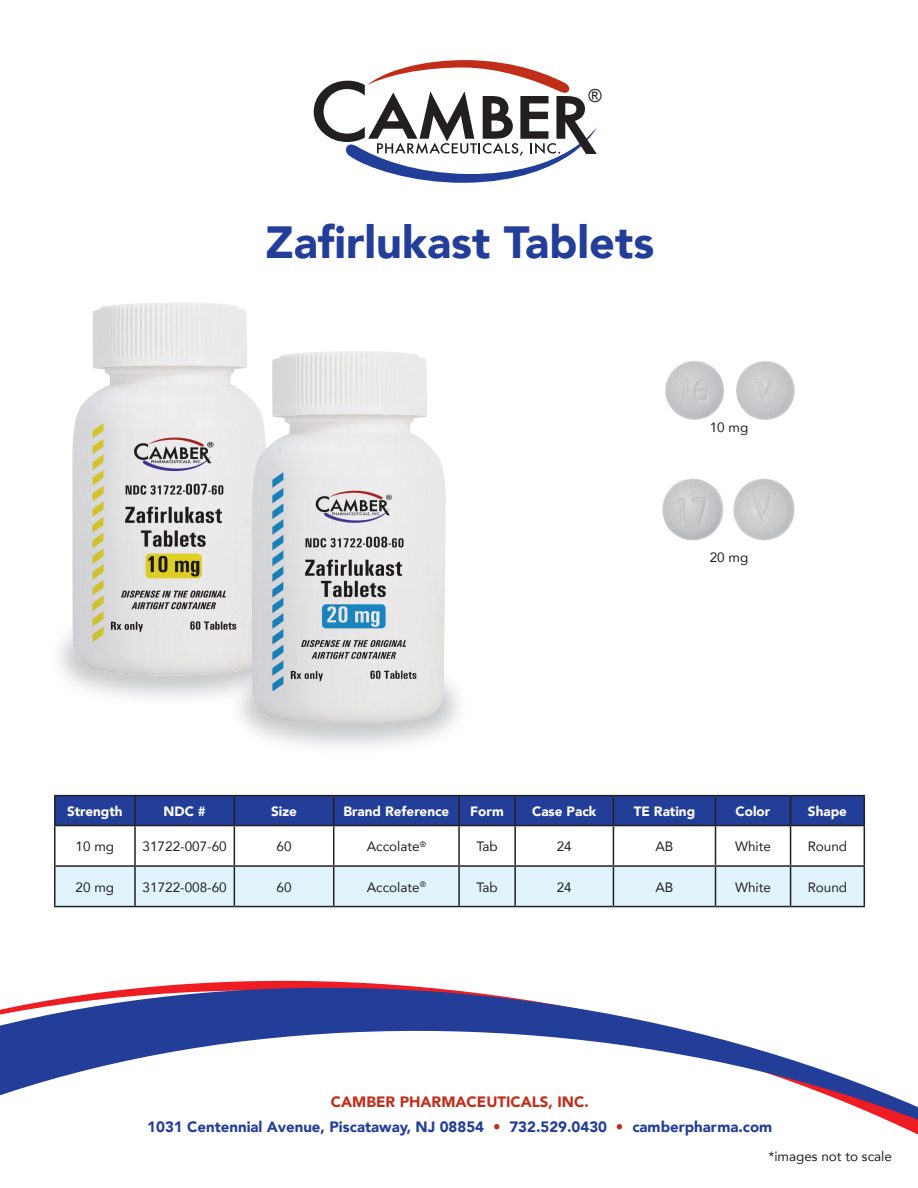
<style>
.page{position:relative;width:918px;height:1188px;background:#fff}
.page>*{position:absolute;margin:0;border:0;box-sizing:border-box;transform-origin:0 0}
.t1{font:900 45px "Avenir";color:#233e98}
.t2{font:18px "Arial";color:#231f20}
.t3{font:900 15px/25.5px "Avenir";color:#233e98;text-align:center}
.t4{font:13.5px "Avenir";color:#231f20}
.t5{font:900 13.5px "Avenir";color:#fff}
.s1{color:#c02d19}
</style>
<div class="page">
<img style="left:665px;top:361px;width:130px;height:59px">
<img style="left:662px;top:478px;width:133px;height:63px">
<img style="left:72px;top:303px;width:179px;height:373px">
<img style="left:229px;top:672px;width:22px;height:35px">
<img style="left:229px;top:655px;width:22px;height:17px">
<img style="left:251px;top:351px;width:195px;height:374px">
<svg style="left:0;top:980px;width:918px;height:155px"></svg>
<svg style="left:314px;top:60px;width:283px;height:123px"></svg>
<div style="left:56px;top:866px;width:808px;height:41px;background:#e1f4fc"></div>
<hr style="left:54px;top:825px;width:81px;height:1px;background:#231f20">
<hr style="left:54px;top:826px;width:2px;height:39px;background:#231f20">
<hr style="left:134px;top:826px;width:2px;height:39px;background:#231f20">
<hr style="left:234px;top:826px;width:1px;height:39px;background:#231f20">
<hr style="left:333px;top:826px;width:1px;height:39px;background:#231f20">
<hr style="left:458px;top:826px;width:2px;height:39px;background:#231f20">
<hr style="left:514px;top:826px;width:2px;height:39px;background:#231f20">
<hr style="left:613px;top:826px;width:1px;height:39px;background:#231f20">
<hr style="left:715px;top:826px;width:1px;height:39px;background:#231f20">
<hr style="left:790px;top:826px;width:1px;height:39px;background:#231f20">
<hr style="left:864px;top:826px;width:1px;height:39px;background:#231f20">
<hr style="left:54px;top:865px;width:81px;height:2px;background:#231f20">
<hr style="left:54px;top:867px;width:2px;height:39px;background:#231f20">
<hr style="left:135px;top:865px;width:99px;height:2px;background:#231f20">
<hr style="left:134px;top:867px;width:2px;height:39px;background:#231f20">
<hr style="left:234px;top:865px;width:100px;height:2px;background:#231f20">
<hr style="left:234px;top:867px;width:1px;height:39px;background:#231f20">
<hr style="left:334px;top:865px;width:125px;height:2px;background:#231f20">
<hr style="left:333px;top:867px;width:1px;height:39px;background:#231f20">
<hr style="left:459px;top:865px;width:56px;height:2px;background:#231f20">
<hr style="left:458px;top:867px;width:2px;height:39px;background:#231f20">
<hr style="left:515px;top:865px;width:98px;height:2px;background:#231f20">
<hr style="left:514px;top:867px;width:2px;height:39px;background:#231f20">
<hr style="left:613px;top:865px;width:102px;height:2px;background:#231f20">
<hr style="left:613px;top:867px;width:1px;height:39px;background:#231f20">
<hr style="left:716px;top:865px;width:75px;height:2px;background:#231f20">
<hr style="left:715px;top:867px;width:1px;height:39px;background:#231f20">
<hr style="left:791px;top:865px;width:74px;height:2px;background:#231f20">
<hr style="left:790px;top:867px;width:1px;height:39px;background:#231f20">
<hr style="left:864px;top:867px;width:1px;height:39px;background:#231f20">
<hr style="left:54px;top:906px;width:81px;height:1px;background:#231f20">
<hr style="left:135px;top:906px;width:99px;height:1px;background:#231f20">
<hr style="left:234px;top:906px;width:100px;height:1px;background:#231f20">
<hr style="left:334px;top:906px;width:125px;height:1px;background:#231f20">
<hr style="left:459px;top:906px;width:56px;height:1px;background:#231f20">
<hr style="left:515px;top:906px;width:98px;height:1px;background:#231f20">
<hr style="left:613px;top:906px;width:102px;height:1px;background:#231f20">
<hr style="left:716px;top:906px;width:75px;height:1px;background:#231f20">
<hr style="left:791px;top:906px;width:74px;height:1px;background:#231f20">
<hr style="left:54px;top:795px;width:81px;height:1px;background:#231f20">
<hr style="left:54px;top:796px;width:2px;height:29px;background:#231f20">
<hr style="left:135px;top:795px;width:99px;height:1px;background:#231f20">
<hr style="left:234px;top:795px;width:100px;height:1px;background:#231f20">
<hr style="left:334px;top:795px;width:125px;height:1px;background:#231f20">
<hr style="left:459px;top:795px;width:56px;height:1px;background:#231f20">
<hr style="left:515px;top:795px;width:98px;height:1px;background:#231f20">
<hr style="left:613px;top:795px;width:102px;height:1px;background:#231f20">
<hr style="left:716px;top:795px;width:75px;height:1px;background:#231f20">
<hr style="left:791px;top:795px;width:74px;height:1px;background:#231f20">
<svg style="left:55px;top:796px;width:810px;height:30px;background:#233b8f"></svg>
<h2 class="t2" style="left:589px;top:84px;width:15px">®</h2>
<h1 class="t1" style="left:265px;top:204px;width:390px">Zafirlukast Tablets</h1>
<p class="t4" style="left:710px;top:416px;width:40px">10 mg</p>
<p class="t4" style="left:710px;top:547px;width:40px">20 mg</p>
<p class="t5" style="left:67px;top:800px;width:57px">Strength</p>
<p class="t5" style="left:163px;top:800px;width:44px">NDC #</p>
<p class="t5" style="left:271px;top:800px;width:27px">Size</p>
<p class="t5" style="left:343px;top:800px;width:107px">Brand Reference</p>
<p class="t5" style="left:470px;top:800px;width:35px">Form</p>
<p class="t5" style="left:532px;top:800px;width:66px">Case Pack</p>
<p class="t5" style="left:634px;top:800px;width:63px">TE Rating</p>
<p class="t5" style="left:736px;top:800px;width:36px">Color</p>
<p class="t5" style="left:808px;top:800px;width:41px">Shape</p>
<p class="t4" style="left:76px;top:836px;width:40px">10 mg</p>
<p class="t4" style="left:143px;top:836px;width:86px">31722-007-60</p>
<p class="t4" style="left:277px;top:836px;width:17px">60</p>
<p class="t4" style="left:367px;top:836px;width:61px">Accolate<sup>®</sup></p>
<p class="t4" style="left:476px;top:836px;width:23px">Tab</p>
<p class="t4" style="left:557px;top:836px;width:17px">24</p>
<p class="t4" style="left:655px;top:836px;width:20px">AB</p>
<p class="t4" style="left:735px;top:836px;width:38px">White</p>
<p class="t4" style="left:808px;top:836px;width:41px">Round</p>
<p class="t4" style="left:76px;top:876px;width:40px">20 mg</p>
<p class="t4" style="left:143px;top:876px;width:86px">31722-008-60</p>
<p class="t4" style="left:277px;top:876px;width:17px">60</p>
<p class="t4" style="left:367px;top:876px;width:61px">Accolate<sup>®</sup></p>
<p class="t4" style="left:476px;top:876px;width:23px">Tab</p>
<p class="t4" style="left:557px;top:876px;width:17px">24</p>
<p class="t4" style="left:655px;top:876px;width:20px">AB</p>
<p class="t4" style="left:735px;top:876px;width:38px">White</p>
<p class="t4" style="left:808px;top:876px;width:41px">Round</p>
<p class="t3" style="left:147px;top:1088px;width:627px"><span class="s1">CAMBER PHARMACEUTICALS, INC.<br></span>1031 Centennial Avenue, Piscataway, NJ 08854 <span class="s1">•</span> 732.529.0430 <span class="s1">•</span> camberpharma.com</p>
<p class="t4" style="left:768px;top:1146px;width:125px">*images not to scale</p>
</div>
